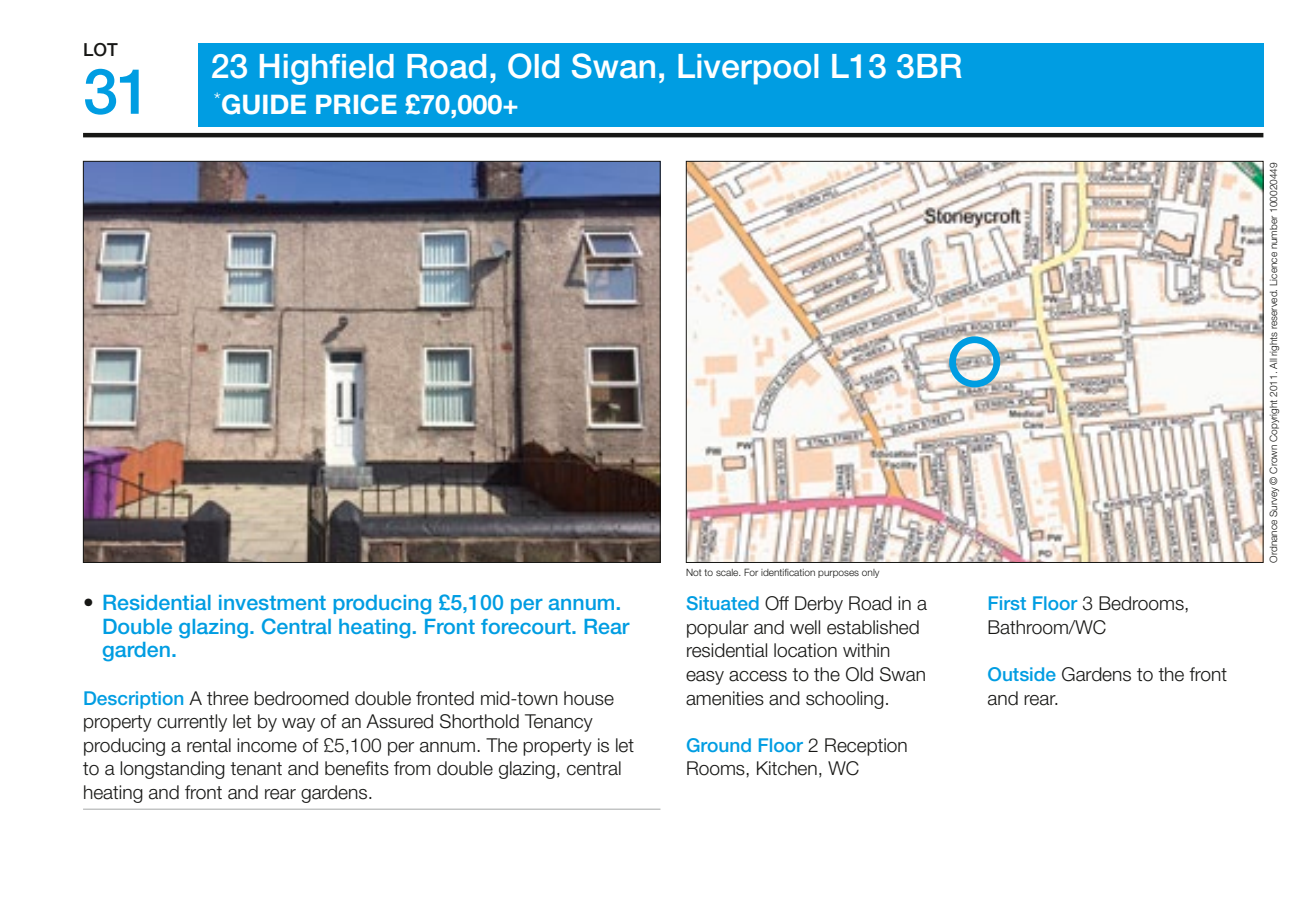
<style>
.page{position:relative;width:1307px;height:907px;background:#fff}
.page>*{position:absolute;margin:0;border:0;box-sizing:border-box;transform-origin:0 0}
.t1{font:500 63px "Helvetica Neue LT Std";color:#009de2}
.t2{font:500 33.75px "Helvetica Neue LT Std";color:#fff}
.t3{font:700 27px "Helvetica Neue LT Std";color:#fff}
.t4{font:500 21.38px/23.6px "Helvetica Neue LT Std";color:#009de2}
.t5{font:300 19.12px/23.6px "Helvetica Neue LT Std";color:#171715}
.t6{font:500 18px "Helvetica Neue LT Std";color:#171715}
.t7{font:300 10.12px "Helvetica Neue LT Std";color:#171715}
.s1{color:#171715}
.s2{font-weight:500;color:#009de2}
</style>
<div class="page">
<div style="left:198px;top:43px;width:1065px;height:83px;background:#009de2"></div>
<img style="left:85px;top:163px;width:573px;height:398px">
<img style="left:688px;top:163px;width:573px;height:398px">
<hr style="left:83px;top:133px;width:1180px;height:4px;background:#171715">
<hr style="left:83px;top:808px;width:577px;height:2px;background:#b0b2b2">
<div style="left:949px;top:336px;width:51px;height:51px;border:7px solid #009de2;border-radius:50%"></div>
<p class="t6" style="left:83px;top:39px;width:24px">LOT</p>
<h1 class="t1" style="left:83px;top:54px;width:70px">31</h1>
<h2 class="t2" style="left:211px;top:46px;width:728px">23 Highfield Road, Old Swan, Liverpool L13 3BR</h2>
<h3 class="t3" style="left:214px;top:87px;width:306px"><sup>*</sup>GUIDE PRICE £70,000+</h3>
<p class="t4" style="left:102px;top:590px;width:529px;text-indent:-19px"><span class="s1">•</span> Residential investment producing £5,100 per annum.<br>Double glazing. Central heating. Front forecourt. Rear garden.</p>
<p class="t5" style="left:83px;top:685px;width:552px"><span class="s2">Description</span> A three bedroomed double fronted mid-town house property currently let by way of an Assured Shorthold Tenancy producing a rental income of £5,100 per annum. The property is let to a longstanding tenant and benefits from double glazing, central heating and front and rear gardens.</p>
<p class="t7" style="left:686px;top:566px;width:195px">Not to scale. For identification purposes only</p>
<p class="t5" style="left:686px;top:591px;width:242px"><span class="s2">Situated</span> Off Derby Road in a popular and well established residential location within easy access to the Old Swan amenities and schooling.</p>
<p class="t5" style="left:686px;top:733px;width:223px"><span class="s2">Ground Floor</span> 2 Reception<br>Rooms, Kitchen, WC</p>
<p class="t5" style="left:987px;top:591px;width:203px"><span class="s2">First Floor</span> 3 Bedrooms,<br>Bathroom/WC</p>
<p class="t5" style="left:987px;top:662px;width:241px"><span class="s2">Outside</span> Gardens to the front and rear.</p>
<p class="t7" style="left:1267px;top:563px;width:402px;rotate:-90deg">Ordnance Survey © Crown Copyright 2011. All rights reserved. Licence number 100020449</p>
</div>
